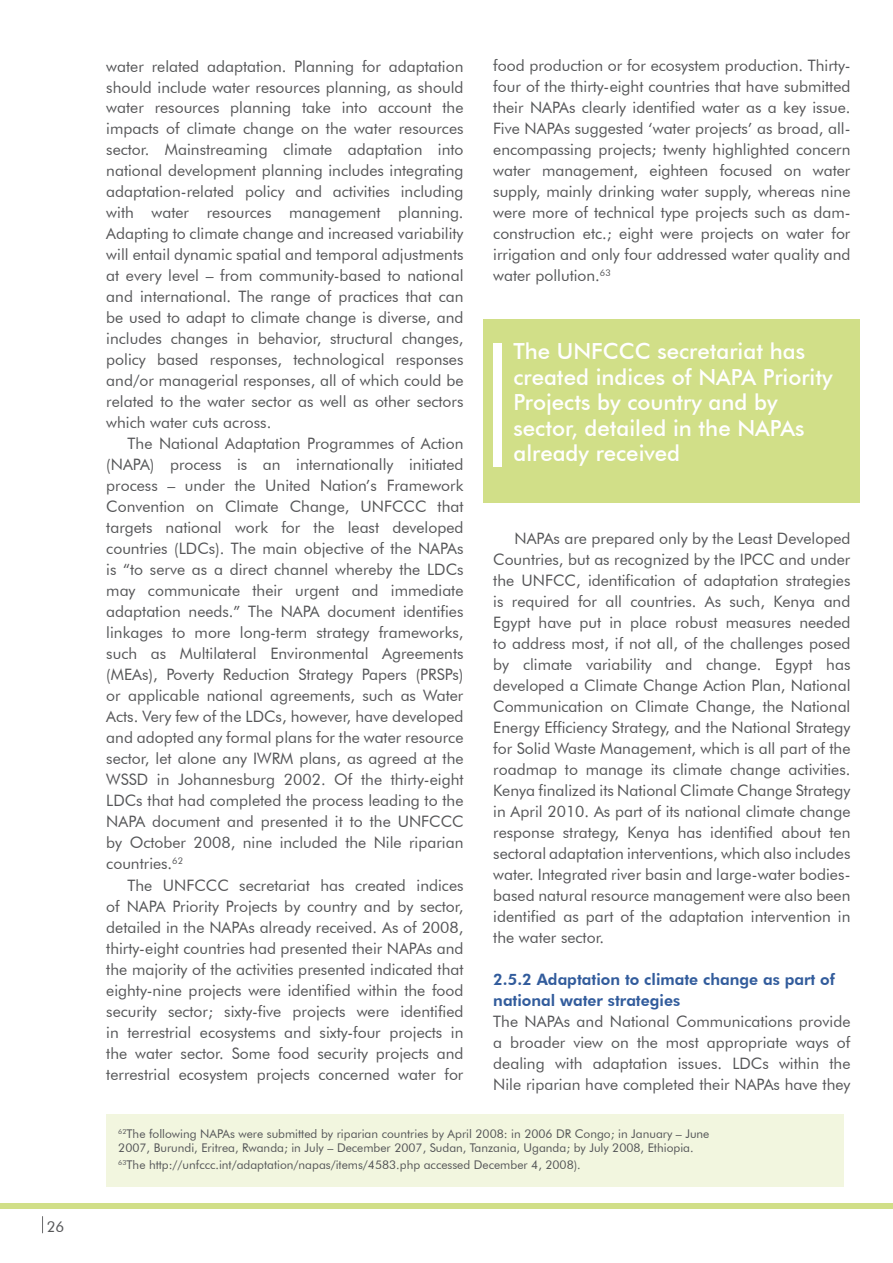
<style>
.page{position:relative;width:893px;height:1263px;background:#fff}
.page>*{position:absolute;margin:0;border:0;box-sizing:border-box;transform-origin:0 0}
.t1{font:500 22.2px/25.5px "Futura BT";color:#fff}
.t2{font:15.75px/21px "Futura BT";color:#555658;text-align:justify}
.t3{font:800 15.75px/21px "Futura BT";color:#325c9c}
.t4{font:15px "Futura BT";color:#555658}
.t5{font:12px/13.5px "Futura BT";color:#555658}
</style>
<div class="page">
<svg style="left:42px;top:1216px;width:1px;height:17px"></svg>
<div style="left:0;top:1203px;width:893px;height:5px;background:#d1df88"></div>
<div style="left:106px;top:1114px;width:738px;height:72px;background:#f2f6df"></div>
<div style="left:484px;top:319px;width:376px;height:183px;background:#d1df88"></div>
<div style="left:493px;top:343px;width:8px;height:123px;background:#fff"></div>
<p class="t4" style="left:47px;top:1217px;width:19px">26</p>
<p class="t2" style="left:106px;top:55px;width:359px">water related adaptation. Planning for adaptation should include water resources planning, as should water resources planning take into account the impacts of climate change on the water resources sector. Mainstreaming climate adaptation into national development planning includes integrating adaptation-related policy and activities including with water resources management planning.<br>Adapting to climate change and increased variability will entail dynamic spatial and temporal adjustments at every level – from community-based to national and international. The range of practices that can be used to adapt to climate change is diverse, and includes changes in behavior, structural changes, policy based responses, technological responses and/or managerial responses, all of which could be related to the water sector as well as other sectors which water cuts across.</p>
<p class="t2" style="left:106px;top:433px;width:359px;text-indent:21px">The National Adaptation Programmes of Action (NAPA) process is an internationally initiated process – under the United Nation’s Framework Convention on Climate Change, UNFCCC that targets national work for the least developed countries (LDCs). The main objective of the NAPAs is “to serve as a direct channel whereby the LDCs may communicate their urgent and immediate adaptation needs.” The NAPA document identifies linkages to more long-term strategy frameworks, such as Multilateral Environmental Agreements (MEAs), Poverty Reduction Strategy Papers (PRSPs) or applicable national agreements, such as Water Acts. Very few of the LDCs, however, have developed and adopted any formal plans for the water resource sector, let alone any IWRM plans, as agreed at the WSSD in Johannesburg 2002. Of the thirty-eight LDCs that had completed the process leading to the NAPA document and presented it to the UNFCCC by October 2008, nine included the Nile riparian countries.<sup>62</sup></p>
<p class="t2" style="left:106px;top:874px;width:359px;text-indent:21px">The UNFCCC secretariat has created indices of NAPA Priority Projects by country and by sector, detailed in the NAPAs already received. As of 2008, thirty-eight countries had presented their NAPAs and the majority of the activities presented indicated that eighty-nine projects were identified within the food security sector; sixty-five projects were identified in terrestrial ecosystems and sixty-four projects in the water sector. Some food security projects and terrestrial ecosystem projects concerned water for</p>
<p class="t2" style="left:493px;top:55px;width:359px">food production or for ecosystem production. Thirty&shy;four of the thirty-eight countries that have submitted their NAPAs clearly identified water as a key issue.<br>Five NAPAs suggested ‘water projects’ as broad, all&shy;encompassing projects; twenty highlighted concern water management, eighteen focused on water supply, mainly drinking water supply, whereas nine were more of technical type projects such as dam&shy;construction etc.; eight were projects on water for irrigation and only four addressed water quality and water pollution.<sup>63</sup></p>
<h1 class="t1" style="left:513px;top:338px;width:321px">The UNFCCC secretariat has created indices of NAPA Priority<br>Projects by country and by sector, detailed in the NAPAs already received</h1>
<p class="t2" style="left:493px;top:528px;width:359px;text-indent:21px">NAPAs are prepared only by the Least Developed Countries, but as recognized by the IPCC and under the UNFCC, identification of adaptation strategies is required for all countries. As such, Kenya and Egypt have put in place robust measures needed to address most, if not all, of the challenges posed by climate variability and change. Egypt has developed a Climate Change Action Plan, National Communication on Climate Change, the National Energy Efficiency Strategy, and the National Strategy for Solid Waste Management, which is all part of the roadmap to manage its climate change activities.<br>Kenya finalized its National Climate Change Strategy in April 2010. As part of its national climate change response strategy, Kenya has identified about ten sectoral adaptation interventions, which also includes water. Integrated river basin and large-water bodies&shy;based natural resource management were also been identified as part of the adaptation intervention in the water sector.</p>
<p class="t3" style="left:493px;top:969px;width:343px">2.5.2 Adaptation to climate change as part of national water strategies</p>
<p class="t2" style="left:493px;top:1011px;width:359px">The NAPAs and National Communications provide a broader view on the most appropriate ways of dealing with adaptation issues. LDCs within the Nile riparian have completed their NAPAs have they</p>
<p class="t5" style="left:118px;top:1127px;width:593px"><sup>62</sup>The following NAPAs were submitted by riparian countries by April 2008: in 2006 DR Congo; in January – June<br>2007, Burundi, Eritrea, Rwanda; in July – December 2007, Sudan, Tanzania, Uganda; by July 2008, Ethiopia.</p>
<p class="t5" style="left:118px;top:1158px;width:464px"><sup>63</sup>The http://unfccc.int/adaptation/napas/items/4583.php accessed December 4, 2008).</p>
</div>
